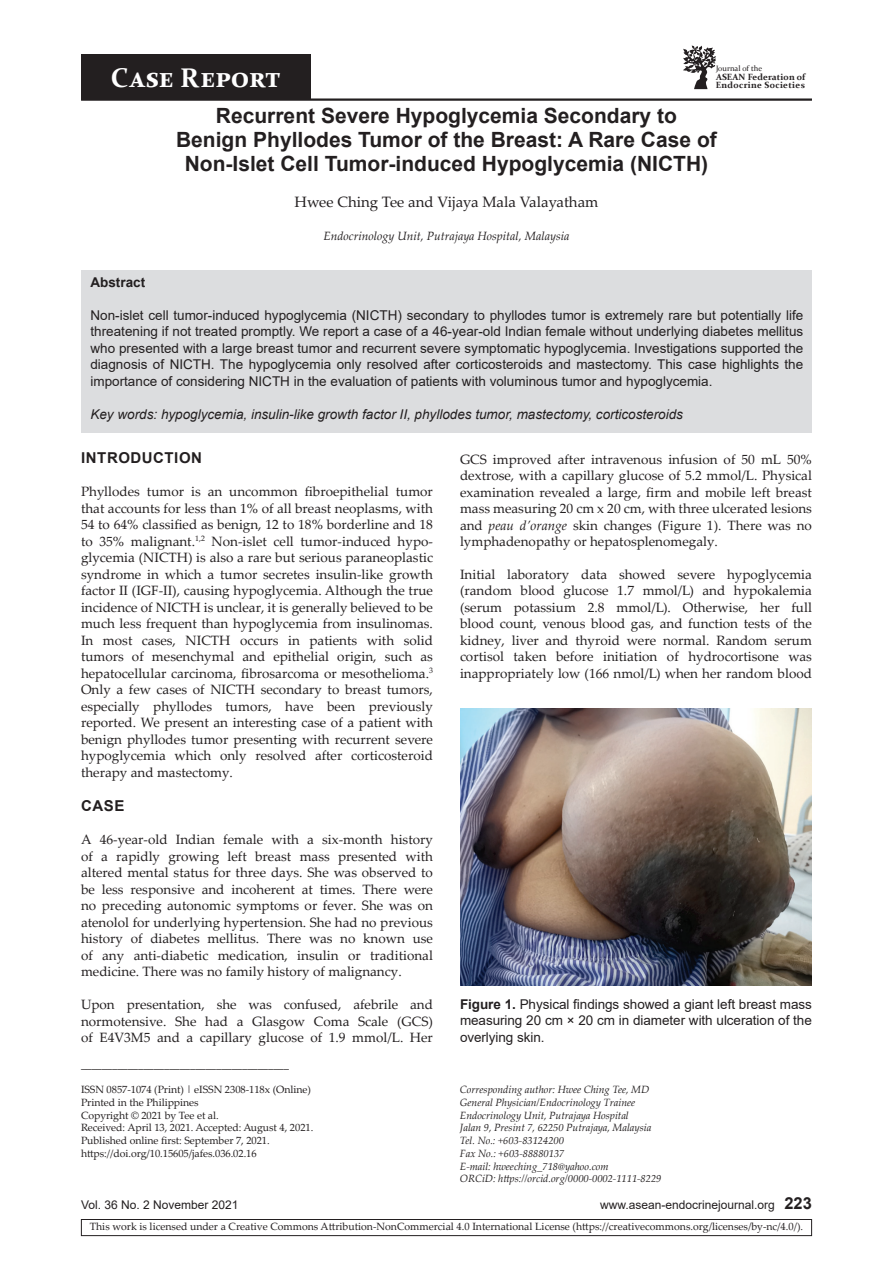
<style>
.page{position:relative;width:893px;height:1263px;background:#fff}
.page>*{position:absolute;margin:0;border:0;box-sizing:border-box;transform-origin:0 0}
.t1{font:700 27px "Constantia";color:#fff}
.t2{font:700 21px/24px "Arial";color:#231f20;text-align:center}
.t3{font:15px "Palatino Linotype";color:#231f20}
.t4{font:700 15px "Arial";letter-spacing:.035em;color:#231f20}
.t5{font:13.5px/16.5px "Palatino Linotype";color:#231f20;text-align:justify}
.t6{font:13.5px/16.5px "Arial";color:#231f20;text-align:justify}
.t7{font:italic 13.5px "Arial";color:#231f20}
.t8{font:700 13.5px "Arial";color:#231f20}
.t9{font:12px "Arial";color:#231f20}
.t10{font:italic 12px "Palatino Linotype";color:#231f20}
.t11{font:10.5px/12.8px "Palatino Linotype";letter-spacing:-.005em;color:#231f20}
.t12{font:italic 10.5px/12.8px "Palatino Linotype";letter-spacing:-.005em;color:#231f20}
.t13{font:700 9px "Constantia";letter-spacing:.03em;color:#231f20}
.t14{font:700 9px "Constantia";letter-spacing:.01em;color:#231f20}
.t15{font:7.8px "Constantia";color:#231f20}
.s1{font-style:italic}
.s2{font-weight:700}
.s3{font-weight:700;font-size:16.5px}
</style>
<div class="page">
<div style="left:81px;top:270px;width:731px;height:162px;background:#dcdddf"></div>
<hr style="left:81px;top:98px;width:731px;height:3px;background:#231f20">
<svg style="left:683px;top:45px;width:33px;height:44px"></svg>
<div style="left:81px;top:54px;width:229px;height:46px;background:#231f20"></div>
<img style="left:460px;top:709px;width:352px;height:276px">
<div style="left:81px;top:1219px;width:731px;height:17px;border:1px solid #231f20"></div>
<h1 class="t1" style="left:111px;top:59px;width:171px">Case Report</h1>
<p class="t15" style="left:716px;top:63px;width:48px">Journal of the</p>
<p class="t14" style="left:716px;top:71px;width:91px">ASEAN Federation of</p>
<p class="t13" style="left:716px;top:78px;width:91px">Endocrine Societies</p>
<h2 class="t2" style="left:176px;top:104px;width:542px">Recurrent Severe Hypoglycemia Secondary to<br>Benign Phyllodes Tumor of the Breast: A Rare Case of<br>Non-Islet Cell Tumor-induced Hypoglycemia (NICTH)</h2>
<p class="t3" style="left:294px;top:192px;width:305px">Hwee Ching Tee and Vijaya Mala Valayatham</p>
<p class="t10" style="left:324px;top:228px;width:247px">Endocrinology Unit, Putrajaya Hospital, Malaysia</p>
<p class="t8" style="left:90px;top:272px;width:56px">Abstract</p>
<p class="t6" style="left:90px;top:306px;width:714px">Non-islet cell tumor-induced hypoglycemia (NICTH) secondary to phyllodes tumor is extremely rare but potentially life threatening if not treated promptly. We report a case of a 46-year-old Indian female without underlying diabetes mellitus who presented with a large breast tumor and recurrent severe symptomatic hypoglycemia. Investigations supported the diagnosis of NICTH. The hypoglycemia only resolved after corticosteroids and mastectomy. This case highlights the importance of considering NICTH in the evaluation of patients with voluminous tumor and hypoglycemia.</p>
<p class="t7" style="left:90px;top:405px;width:594px">Key words: hypoglycemia, insulin-like growth factor II, phyllodes tumor, mastectomy, corticosteroids</p>
<p class="t4" style="left:81px;top:447px;width:122px">INTRODUCTION</p>
<p class="t5" style="left:81px;top:483px;width:353px">Phyllodes tumor is an uncommon fibroepithelial tumor that accounts for less than 1% of all breast neoplasms, with 54 to 64% classified as benign, 12 to 18% borderline and 18 to 35% malignant.<sup>1,2</sup> Non-islet cell tumor-induced hypo&shy;glycemia (NICTH) is also a rare but serious paraneoplastic syndrome in which a tumor secretes insulin-like growth factor II (IGF-II), causing hypoglycemia. Although the true incidence of NICTH is unclear, it is generally believed to be much less frequent than hypoglycemia from insulinomas.<br>In most cases, NICTH occurs in patients with solid tumors of mesenchymal and epithelial origin, such as hepatocellular carcinoma, fibrosarcoma or mesothelioma.<sup>3<br></sup>Only a few cases of NICTH secondary to breast tumors, especially phyllodes tumors, have been previously reported. We present an interesting case of a patient with benign phyllodes tumor presenting with recurrent severe hypoglycemia which only resolved after corticosteroid therapy and mastectomy.</p>
<p class="t4" style="left:81px;top:795px;width:45px">Cas e</p>
<p class="t5" style="left:81px;top:831px;width:353px">A 46-year-old Indian female with a six-month history of a rapidly growing left breast mass presented with altered mental status for three days. She was observed to be less responsive and incoherent at times. There were no preceding autonomic symptoms or fever. She was on atenolol for underlying hypertension. She had no previous history of diabetes mellitus. There was no known use of any anti-diabetic medication, insulin or traditional medicine. There was no family history of malignancy.</p>
<p class="t5" style="left:81px;top:996px;width:353px">Upon presentation, she was confused, afebrile and normotensive. She had a Glasgow Coma Scale (GCS) of E4V3M5 and a capillary glucose of 1.9 mmol/L. Her</p>
<p class="t5" style="left:460px;top:450px;width:353px">GCS improved after intravenous infusion of 50 mL 50% dextrose, with a capillary glucose of 5.2 mmol/L. Physical examination revealed a large, firm and mobile left breast mass measuring 20 cm x 20 cm, with three ulcerated lesions and <span class="s1">peau d’orange</span> skin changes (Figure 1). There was no lymphadenopathy or hepatosplenomegaly.</p>
<p class="t5" style="left:460px;top:566px;width:353px">Initial laboratory data showed severe hypoglycemia (random blood glucose 1.7 mmol/L) and hypokalemia (serum potassium 2.8 mmol/L). Otherwise, her full blood count, venous blood gas, and function tests of the kidney, liver and thyroid were normal. Random serum cortisol taken before initiation of hydrocortisone was inappropriately low (166 nmol/L) when her random blood</p>
<p class="t6" style="left:460px;top:996px;width:353px"><span class="s2">Figure 1.</span> Physical findings showed a giant left breast mass measuring 20 cm × 20 cm in diameter with ulceration of the overlying skin.</p>
<p class="t11" style="left:81px;top:1057px;width:209px">________________________________________</p>
<p class="t11" style="left:81px;top:1083px;width:234px">ISSN 0857-1074 (Print) | eISSN 2308-118x (Online)<br>Printed in the Philippines<br>Copyright © 2021 by Tee et al.<br>Received: April 13, 2021. Accepted: August 4, 2021.<br>Published online first: September 7, 2021. https://doi.org/10.15605/jafes.036.02.16</p>
<p class="t12" style="left:460px;top:1083px;width:203px">Corresponding author: Hwee Ching Tee, MD General Physician/Endocrinology Trainee Endocrinology Unit, Putrajaya Hospital<br>Jalan 9, Presint 7, 62250 Putrajaya, Malaysia Tel. No.: +603-83124200<br>Fax No.: +603-88880137<br>E-mail: hweeching_718@yahoo.com<br>ORCiD: https://orcid.org/0000-0002-1111-8229</p>
<p class="t9" style="left:81px;top:1196px;width:159px">Vol. 36 No. 2 November 2021</p>
<p class="t9" style="left:600px;top:1196px;width:213px">www.asean-endocrinejournal.org <span class="s3">223</span></p>
<p class="t11" style="left:90px;top:1219px;width:715px">This work is licensed under a Creative Commons Attribution-NonCommercial 4.0 International License (https://creativecommons.org/licenses/by-nc/4.0/).</p>
</div>
